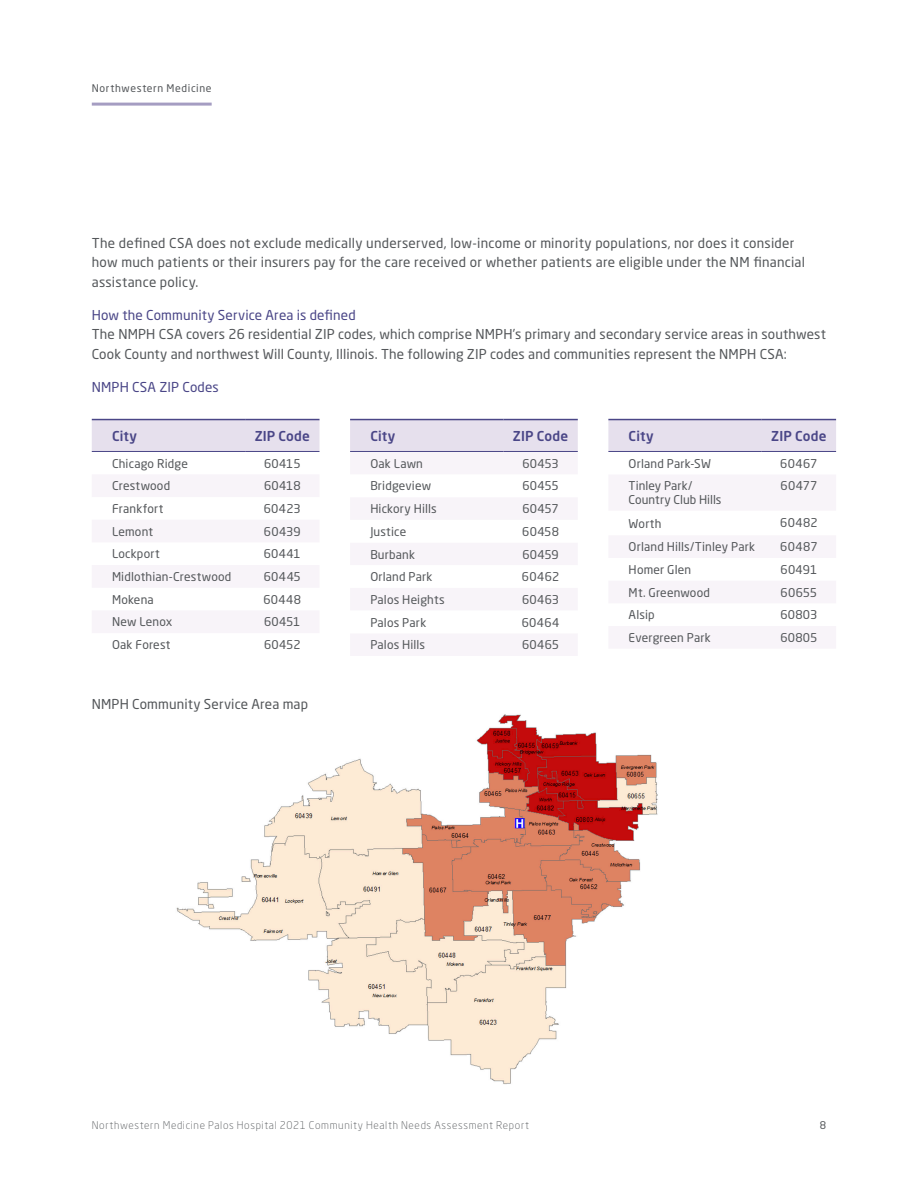
<style>
.page{position:relative;width:918px;height:1188px;background:#fff}
.page>*{position:absolute;margin:0;border:0;box-sizing:border-box;transform-origin:0 0}
.NM_-_Body_Copy{font:13.5px/19.5px "Neo Sans Pro";letter-spacing:.015em;color:#54575a}
._3_-_Level_3_-_Body{font:13.5px "Neo Sans Pro";letter-spacing:.01em;color:#4a4687}
.NM_-_Body_Copy-2{font:500 13.5px "Neo Sans Pro";letter-spacing:.01em;color:#4a4687}
.NM_-_Body_Copy-3{font:13.5px "Neo Sans Pro";letter-spacing:.01em;color:#4a4687}
.NM_-_Table_Text{font:12px/13.5px "Neo Sans Pro";letter-spacing:.015em;color:#54575a}
.t1{font:300 10.5px "Neo Sans Pro";letter-spacing:.06em;color:#54575a}
.t2{font:10.5px "Neo Sans Pro";letter-spacing:.06em;color:#54575a}
</style>
<div class="page">
<hr style="left:92px;top:103px;width:120px;height:3px;background:#a59dc2">
<div style="left:92px;top:420px;width:228px;height:31px;background:#e6e0ed"></div>
<svg style="left:92px;top:475px;width:227px;height:158px"></svg>
<hr style="left:92px;top:419px;width:153px;height:1px;background:#4a4687">
<hr style="left:245px;top:419px;width:75px;height:1px;background:#4a4687">
<hr style="left:92px;top:451px;width:153px;height:1px;background:#4a4687">
<hr style="left:245px;top:451px;width:75px;height:1px;background:#4a4687">
<div style="left:350px;top:420px;width:228px;height:31px;background:#e6e0ed"></div>
<div style="left:351px;top:452px;width:226px;height:204px;background:#f8f4f9"></div>
<svg style="left:351px;top:475px;width:226px;height:158px"></svg>
<hr style="left:350px;top:419px;width:153px;height:1px;background:#4a4687">
<hr style="left:503px;top:419px;width:75px;height:1px;background:#4a4687">
<hr style="left:350px;top:451px;width:153px;height:1px;background:#4a4687">
<hr style="left:503px;top:451px;width:75px;height:1px;background:#4a4687">
<svg style="left:608px;top:420px;width:228px;height:228px"></svg>
<hr style="left:608px;top:419px;width:154px;height:1px;background:#4a4687">
<hr style="left:762px;top:419px;width:74px;height:1px;background:#4a4687">
<hr style="left:608px;top:451px;width:154px;height:1px;background:#4a4687">
<hr style="left:762px;top:451px;width:74px;height:1px;background:#4a4687">
<img style="left:176px;top:714px;width:482px;height:371px">
<p class="t2" style="left:92px;top:82px;width:121px">Northwestern Medicine</p>
<p class="NM_-_Body_Copy" style="left:92px;top:233px;width:715px">The defined CSA does not exclude medically underserved, low-income or minority populations, nor does it consider how much patients or their insurers pay for the care received or whether patients are eligible under the NM financial assistance policy.</p>
<p class="_3_-_Level_3_-_Body" style="left:92px;top:307px;width:265px">How the Community Service Area is defined</p>
<p class="NM_-_Body_Copy" style="left:92px;top:325px;width:736px">The NMPH CSA covers 26 residential ZIP codes, which comprise NMPH’s primary and secondary service areas in southwest<br>Cook County and northwest Will County, Illinois. The following ZIP codes and communities represent the NMPH CSA:</p>
<p class="NM_-_Body_Copy-3" style="left:92px;top:379px;width:129px">NMPH CSA ZIP Codes</p>
<p class="NM_-_Body_Copy-2" style="left:112px;top:427px;width:27px">City</p>
<p class="NM_-_Body_Copy-2" style="left:255px;top:427px;width:57px">ZIP Code</p>
<p class="NM_-_Table_Text" style="left:112px;top:456px;width:77px">Chicago Ridge</p>
<p class="NM_-_Table_Text" style="left:264px;top:456px;width:38px">60415</p>
<p class="NM_-_Table_Text" style="left:112px;top:479px;width:60px">Crestwood</p>
<p class="NM_-_Table_Text" style="left:264px;top:479px;width:38px">60418</p>
<p class="NM_-_Table_Text" style="left:112px;top:502px;width:53px">Frankfort</p>
<p class="NM_-_Table_Text" style="left:264px;top:502px;width:39px">60423</p>
<p class="NM_-_Table_Text" style="left:112px;top:524px;width:43px">Lemont</p>
<p class="NM_-_Table_Text" style="left:264px;top:524px;width:38px">60439</p>
<p class="NM_-_Table_Text" style="left:112px;top:547px;width:49px">Lockport</p>
<p class="NM_-_Table_Text" style="left:264px;top:547px;width:39px">60441</p>
<p class="NM_-_Table_Text" style="left:112px;top:570px;width:121px">Midlothian-Crestwood</p>
<p class="NM_-_Table_Text" style="left:264px;top:570px;width:39px">60445</p>
<p class="NM_-_Table_Text" style="left:112px;top:592px;width:43px">Mokena</p>
<p class="NM_-_Table_Text" style="left:263px;top:592px;width:39px">60448</p>
<p class="NM_-_Table_Text" style="left:112px;top:615px;width:62px">New Lenox</p>
<p class="NM_-_Table_Text" style="left:264px;top:615px;width:38px">60451</p>
<p class="NM_-_Table_Text" style="left:112px;top:638px;width:60px">Oak Forest</p>
<p class="NM_-_Table_Text" style="left:264px;top:638px;width:38px">60452</p>
<p class="NM_-_Body_Copy-2" style="left:370px;top:427px;width:27px">City</p>
<p class="NM_-_Body_Copy-2" style="left:513px;top:427px;width:57px">ZIP Code</p>
<p class="NM_-_Table_Text" style="left:370px;top:456px;width:54px">Oak Lawn</p>
<p class="NM_-_Table_Text" style="left:522px;top:456px;width:38px">60453</p>
<p class="NM_-_Table_Text" style="left:370px;top:479px;width:62px">Bridgeview</p>
<p class="NM_-_Table_Text" style="left:522px;top:479px;width:38px">60455</p>
<p class="NM_-_Table_Text" style="left:370px;top:502px;width:68px">Hickory Hills</p>
<p class="NM_-_Table_Text" style="left:522px;top:502px;width:38px">60457</p>
<p class="NM_-_Table_Text" style="left:370px;top:524px;width:37px">Justice</p>
<p class="NM_-_Table_Text" style="left:522px;top:524px;width:38px">60458</p>
<p class="NM_-_Table_Text" style="left:370px;top:547px;width:46px">Burbank</p>
<p class="NM_-_Table_Text" style="left:522px;top:547px;width:38px">60459</p>
<p class="NM_-_Table_Text" style="left:370px;top:570px;width:64px">Orland Park</p>
<p class="NM_-_Table_Text" style="left:522px;top:570px;width:39px">60462</p>
<p class="NM_-_Table_Text" style="left:370px;top:593px;width:76px">Palos Heights</p>
<p class="NM_-_Table_Text" style="left:522px;top:593px;width:39px">60463</p>
<p class="NM_-_Table_Text" style="left:370px;top:615px;width:57px">Palos Park</p>
<p class="NM_-_Table_Text" style="left:522px;top:615px;width:39px">60464</p>
<p class="NM_-_Table_Text" style="left:370px;top:638px;width:56px">Palos Hills</p>
<p class="NM_-_Table_Text" style="left:522px;top:638px;width:39px">60465</p>
<p class="NM_-_Body_Copy-2" style="left:629px;top:427px;width:27px">City</p>
<p class="NM_-_Body_Copy-2" style="left:771px;top:427px;width:57px">ZIP Code</p>
<p class="NM_-_Table_Text" style="left:629px;top:456px;width:84px">Orland Park-SW</p>
<p class="NM_-_Table_Text" style="left:780px;top:456px;width:39px">60467</p>
<p class="NM_-_Table_Text" style="left:629px;top:479px;width:94px">Tinley Park/<br>Country Club Hills</p>
<p class="NM_-_Table_Text" style="left:781px;top:479px;width:38px">60477</p>
<p class="NM_-_Table_Text" style="left:629px;top:516px;width:34px">Worth</p>
<p class="NM_-_Table_Text" style="left:780px;top:515px;width:39px">60482</p>
<p class="NM_-_Table_Text" style="left:629px;top:540px;width:128px">Orland Hills/Tinley Park</p>
<p class="NM_-_Table_Text" style="left:780px;top:540px;width:39px">60487</p>
<p class="NM_-_Table_Text" style="left:629px;top:563px;width:64px">Homer Glen</p>
<p class="NM_-_Table_Text" style="left:781px;top:563px;width:38px">60491</p>
<p class="NM_-_Table_Text" style="left:629px;top:585px;width:83px">Mt. Greenwood</p>
<p class="NM_-_Table_Text" style="left:781px;top:585px;width:38px">60655</p>
<p class="NM_-_Table_Text" style="left:629px;top:608px;width:28px">Alsip</p>
<p class="NM_-_Table_Text" style="left:780px;top:608px;width:39px">60803</p>
<p class="NM_-_Table_Text" style="left:629px;top:631px;width:84px">Evergreen Park</p>
<p class="NM_-_Table_Text" style="left:780px;top:631px;width:39px">60805</p>
<p class="NM_-_Body_Copy" style="left:92px;top:694px;width:218px">NMPH Community Service Area map</p>
<p class="t1" style="left:92px;top:1118px;width:439px">Northwestern Medicine Palos Hospital 2021 Community Health Needs Assessment Report</p>
<p class="t2" style="left:820px;top:1118px;width:8px">8</p>
</div>
